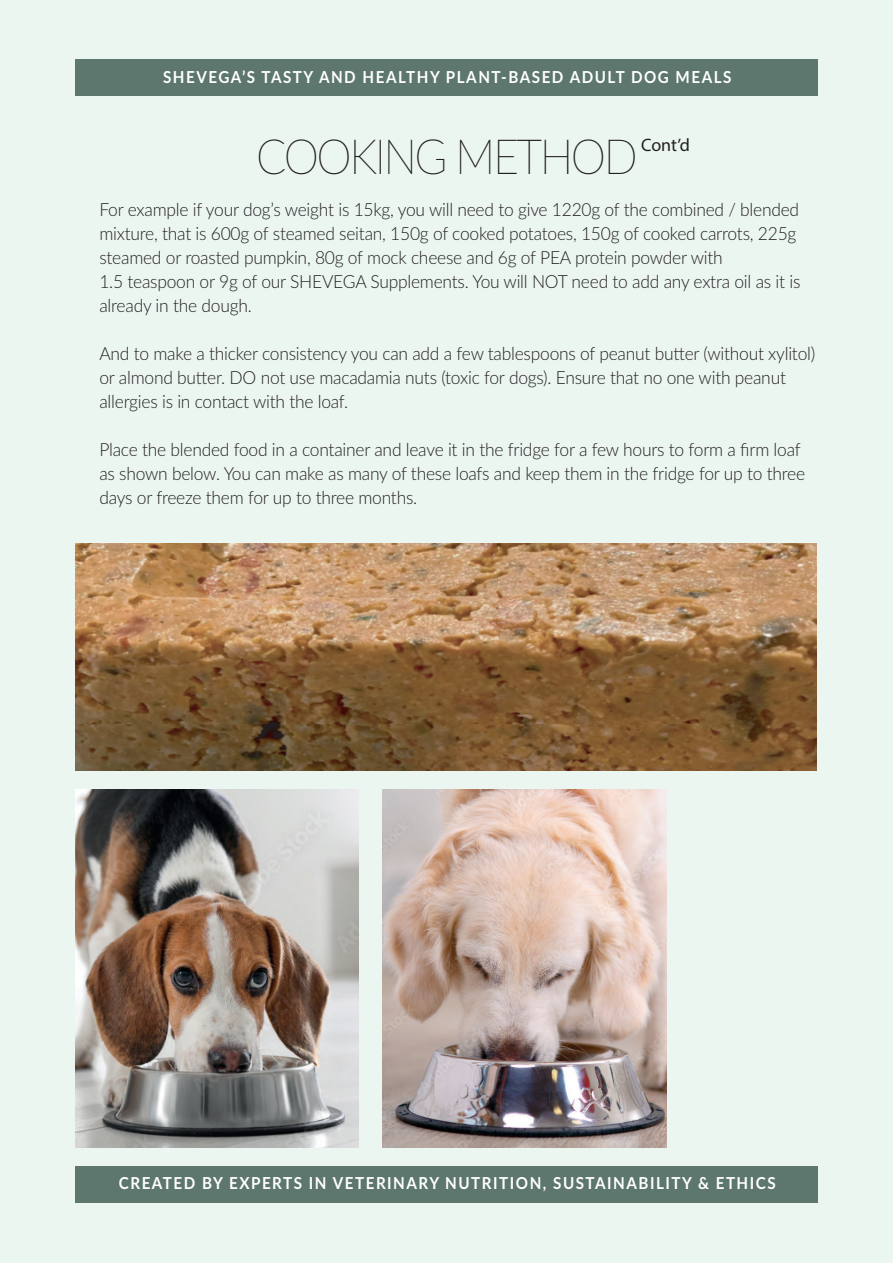
<style>
.page{position:relative;width:893px;height:1263px;background:#ecf6f1}
.page>*{position:absolute;margin:0;border:0;box-sizing:border-box;transform-origin:0 0}
.t1{font:100 48.6px "Lato";letter-spacing:-.055em;color:#231f20;scale:.92 1}
.t2{font:300 18px/24px "Lato";letter-spacing:-.015em;color:#231f20}
.t3{font:18px "Myriad Pro";color:#231f20}
.t4{font:700 16.5px "Lato";letter-spacing:.1em;color:#fff;scale:.92 1}
</style>
<div class="page">
<div style="left:75px;top:1166px;width:742px;height:37px;background:#5d776e"></div>
<div style="left:75px;top:59px;width:742px;height:37px;background:#5d776e"></div>
<img style="left:75px;top:544px;width:742px;height:226px">
<img style="left:383px;top:789px;width:283px;height:358px">
<img style="left:75px;top:789px;width:284px;height:358px">
<p class="t4" style="left:163px;top:71px;width:619px">SHEVEGA’S TASTY AND HEALTHY PLANT-BASED ADULT DOG MEALS</p>
<p class="t3" style="left:641px;top:135px;width:50px">Cont’d</p>
<h1 class="t1" style="left:256px;top:128px;width:416px">COOKING METHOD</h1>
<p class="t2" style="left:99px;top:199px;width:702px">For example if your dog’s weight is 15kg, you will need to give 1220g of the combined / blended mixture, that is 600g of steamed seitan, 150g of cooked potatoes, 150g of cooked carrots, 225g steamed or roasted pumpkin, 80g of mock cheese and 6g of PEA protein powder with<br>1.5 teaspoon or 9g of our SHEVEGA Supplements. You will NOT need to add any extra oil as it is already in the dough.</p>
<p class="t2" style="left:99px;top:343px;width:717px">And to make a thicker consistency you can add a few tablespoons of peanut bu-er (without xylitol) or almond bu-er. DO not use macadamia nuts (toxic for dogs). Ensure that no one with peanut allergies is in contact with the loaf.</p>
<p class="t2" style="left:99px;top:439px;width:707px">Place the blended food in a container and leave it in the fridge for a few hours to form a firm loaf as shown below. You can make as many of these loafs and keep them in the fridge for up to three days or freeze them for up to three months.</p>
<p class="t4" style="left:119px;top:1177px;width:715px">CREATED BY EXPERTS IN VETERINARY NUTRITION, SUSTAINABILITY &amp; ETHICS</p>
</div>
